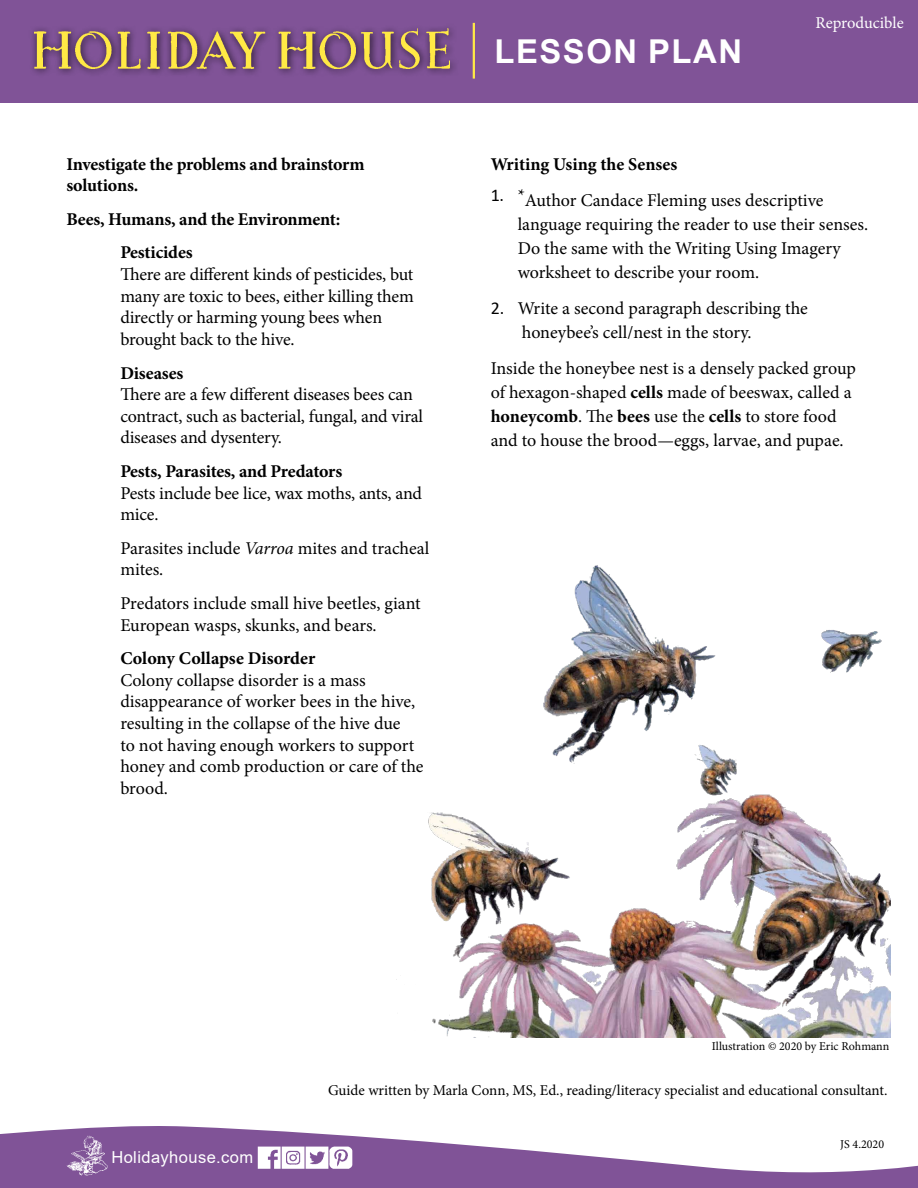
<style>
.page{position:relative;width:918px;height:1188px;background:#fff}
.page>*{position:absolute;margin:0;border:0;box-sizing:border-box;transform-origin:0 0}
.t1{font:700 32.85px "Arial";letter-spacing:.045em;color:#fff}
.t2{font:18px/21.6px "Minion Pro";letter-spacing:-.005em;color:#000}
.t3{font:700 18px/21.6px "Minion Pro";letter-spacing:-.01em;color:#000}
.t4{font:16.5px "Arial";letter-spacing:.025em;color:#fff}
.t5{font:16.5px "Minion Pro";color:#fff}
.t6{font:15px "Minion Pro";color:#000}
.t7{font:12px "Minion Pro";color:#000}
.s1{font-style:italic}
.s2{font-family:"Calibri"}
.s3{font-weight:700}
</style>
<div class="page">
<div style="left:0;top:0;width:918px;height:102px;background:#805397"></div>
<div style="left:28px;top:23px;width:431px;height:55px;background:#000;opacity:.75"></div>
<img style="left:34px;top:28px;width:416px;height:40px">
<hr style="left:473px;top:23px;width:2px;height:56px;background:#ffe945">
<svg style="left:0;top:1126px;width:918px;height:62px;fill:#805397"></svg>
<img style="left:67px;top:1135px;width:41px;height:42px">
<img style="left:250px;top:1143px;width:119px;height:29px">
<img style="left:396px;top:565px;width:495px;height:473px">
<p class="t3" style="left:66px;top:153px;width:300px">Investigate the problems and brainstorm solutions.</p>
<p class="t3" style="left:120px;top:202px;width:222px;line-height:33.6px;text-indent:-54px">Bees, Humans, and the Environment:<br>Pesticides</p>
<p class="t2" style="left:120px;top:264px;width:295px">There are different kinds of pesticides, but many are toxic to bees, either killing them directly or harming young bees when brought back to the hive.</p>
<p class="t3" style="left:120px;top:362px;width:65px">Diseases</p>
<p class="t2" style="left:120px;top:384px;width:304px">There are a few different diseases bees can contract, such as bacterial, fungal, and viral diseases and dysentery.</p>
<p class="t3" style="left:120px;top:460px;width:223px">Pests, Parasites, and Predators</p>
<p class="t2" style="left:120px;top:482px;width:303px">Pests include bee lice, wax moths, ants, and mice.</p>
<p class="t2" style="left:120px;top:537px;width:311px">Parasites include <span class="s1">Varroa</span> mites and tracheal mites.</p>
<p class="t2" style="left:120px;top:592px;width:302px">Predators include small hive beetles, giant<br>European wasps, skunks, and bears.</p>
<p class="t3" style="left:120px;top:647px;width:196px">Colony Collapse Disorder</p>
<p class="t2" style="left:120px;top:669px;width:305px">Colony collapse disorder is a mass disappearance of worker bees in the hive, resulting in the collapse of the hive due<br>to not having enough workers to support honey and comb production or care of the brood.</p>
<h1 class="t1" style="left:495px;top:28px;width:249px">LESSON PLAN</h1>
<p class="t5" style="left:815px;top:12px;width:90px">Reproducible</p>
<p class="t3" style="left:491px;top:153px;width:188px">Writing Using the Senses</p>
<p class="t2" style="left:518px;top:188px;width:352px;line-height:24px;text-indent:-27px"><sup>1.</sup> *Author Candace Fleming uses descriptive language requiring the reader to use their senses.<br>Do the same with the Writing Using Imagery worksheet to describe your room.</p>
<p class="t2" style="left:522px;top:296px;width:288px;line-height:24px;text-indent:-31px"><span class="s2">2.</span> Write a second paragraph describing the honeybee’s cell/nest in the story.</p>
<p class="t2" style="left:491px;top:356px;width:367px;line-height:24px">Inside the honeybee nest is a densely packed group of hexagon-shaped <span class="s3">cells</span> made of beeswax, called a <span class="s3">honeycomb</span>. The <span class="s3">bees</span> use the <span class="s3">cells</span> to store food and to house the brood—eggs, larvae, and pupae.</p>
<p class="t7" style="left:712px;top:1038px;width:179px">Illustration © 2020 by Eric Rohmann</p>
<p class="t4" style="left:111px;top:1146px;width:143px">Holidayhouse.com</p>
<p class="t6" style="left:328px;top:1080px;width:561px">Guide written by Marla Conn, MS, Ed., reading/literacy specialist and educational consultant.</p>
<p class="t7" style="left:840px;top:1136px;width:45px">JS 4.2020</p>
</div>
